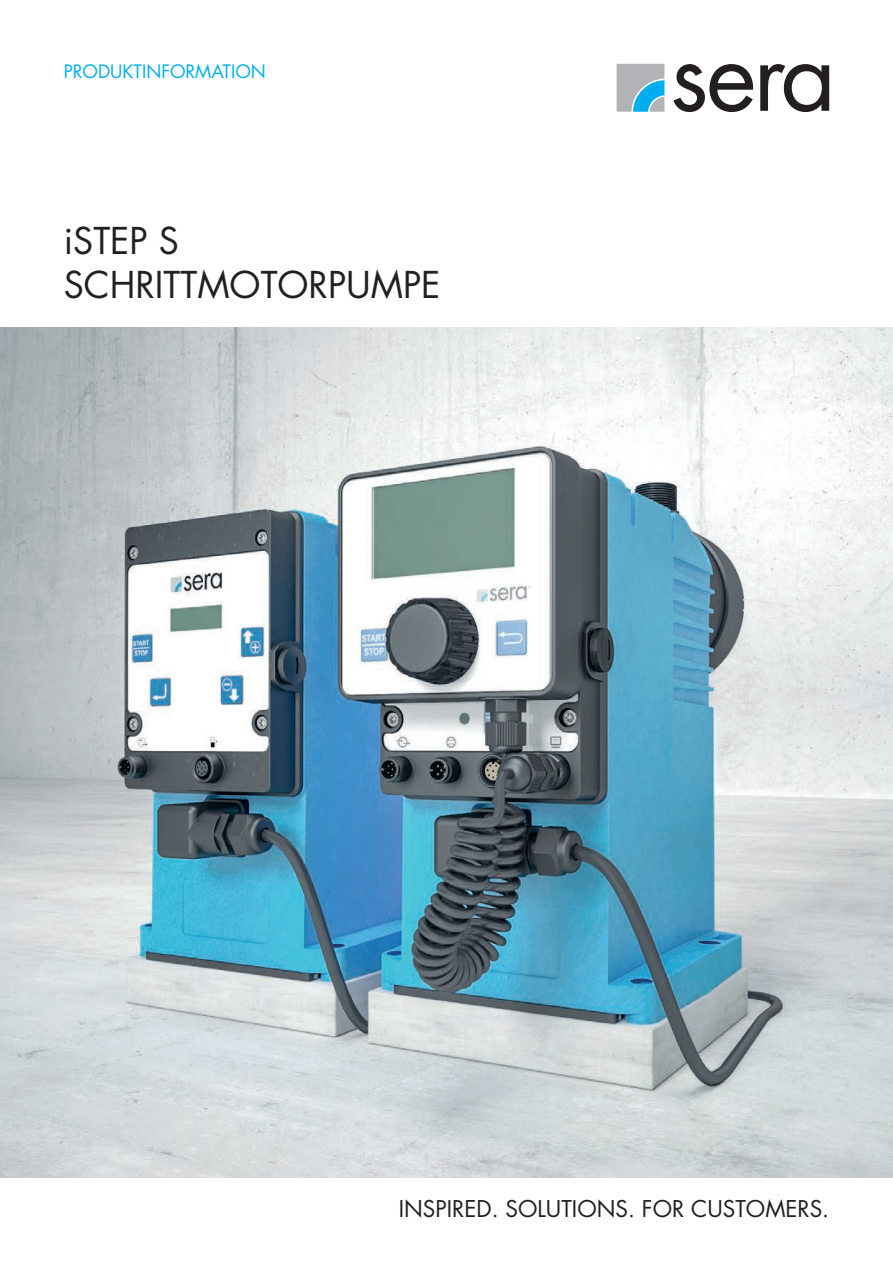
<style>
.page{position:relative;width:893px;height:1263px;background:#fff}
.page>*{position:absolute;margin:0;border:0;box-sizing:border-box;transform-origin:0 0}
.t1{font:36px/43.2px "Futura";color:#231f20}
.t2{font:22.5px "Futura";color:#231f20}
.t3{font:18px "Futura";color:#00aeef}
</style>
<div class="page">
<svg style="left:617px;top:64px;width:47px;height:48px;background:#8ab6c8"></svg>
<svg style="left:673px;top:64px;width:81px;height:48px"></svg>
<svg style="left:760px;top:64px;width:69px;height:48px"></svg>
<img style="left:0;top:327px;width:893px;height:851px">
<p class="t3" style="left:64px;top:59px;width:204px">PRODUKTINFORMATION</p>
<h1 class="t1" style="left:64px;top:219px;width:378px">iSTEP S<br>SCHRITTMOTORPUMPE</h1>
<p class="t2" style="left:399px;top:1193px;width:432px">INSPIRED. SOLUTIONS. FOR CUSTOMERS.</p>
</div>
